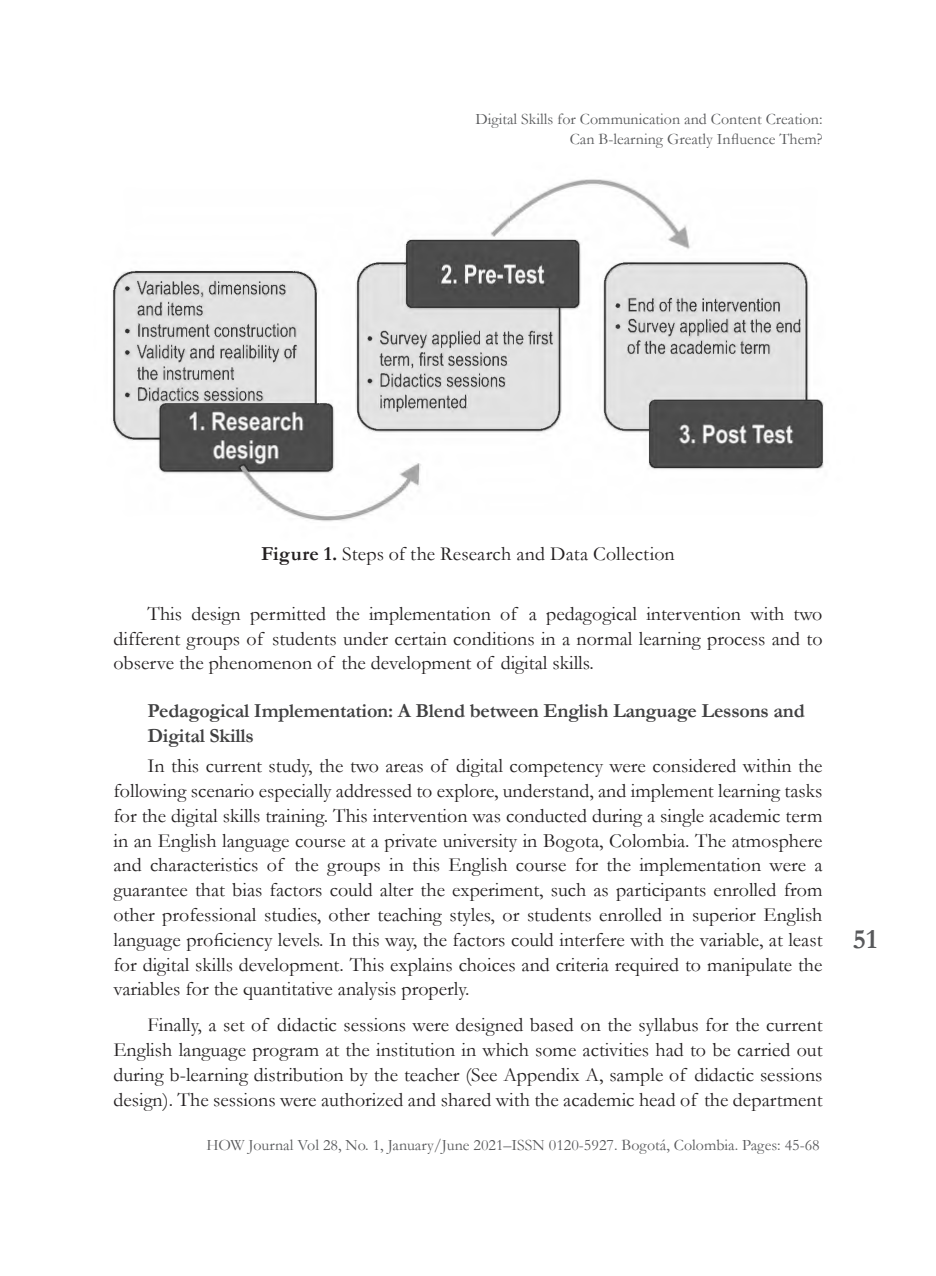
<style>
.page{position:relative;width:936px;height:1276px;background:#fff}
.page>*{position:absolute;margin:0;border:0;box-sizing:border-box;transform-origin:0 0}
.t1{font:700 28px "Garamond";color:#58595b}
.t2{font:20px/24.8px "Garamond";color:#231f20;text-align:justify}
.t3{font:700 20px/24.8px "Garamond";letter-spacing:-.01em;color:#414142}
.t4{font:16px/20px "Garamond";color:#58595b;text-align:right}
.s1{font-weight:700}
</style>
<div class="page">
<img style="left:112px;top:179px;width:712px;height:343px">
<p class="t4" style="left:475px;top:108px;width:348px">Digital Skills for Communication and Content Creation:<br>Can B-learning Greatly Influence Them?</p>
<p class="t2" style="left:261px;top:541px;width:415px"><span class="s1">Figure 1.</span> Steps of the Research and Data Collection</p>
<p class="t2" style="left:113px;top:600px;width:710px;text-indent:34px">This design permitted the implementation of a pedagogical intervention with two different groups of students under certain conditions in a normal learning process and to observe the phenomenon of the development of digital skills.</p>
<p class="t3" style="left:147px;top:698px;width:658px">Pedagogical Implementation: A Blend between English Language Lessons and<br>Digital Skills</p>
<p class="t2" style="left:113px;top:753px;width:710px;text-indent:34px">In this current study, the two areas of digital competency were considered within the following scenario especially addressed to explore, understand, and implement learning tasks for the digital skills training. This intervention was conducted during a single academic term in an English language course at a private university in Bogota, Colombia. The atmosphere and characteristics of the groups in this English course for the implementation were a guarantee that bias factors could alter the experiment, such as participants enrolled from other professional studies, other teaching styles, or students enrolled in superior English language proficiency levels. In this way, the factors could interfere with the variable, at least for digital skills development. This explains choices and criteria required to manipulate the variables for the quantitative analysis properly.</p>
<p class="t2" style="left:113px;top:1012px;width:710px;text-indent:34px">Finally, a set of didactic sessions were designed based on the syllabus for the current English language program at the institution in which some activities had to be carried out during b-learning distribution by the teacher (See Appendix A, sample of didactic sessions design). The sessions were authorized and shared with the academic head of the department</p>
<p class="t4" style="left:206px;top:1135px;width:614px">HOW Journal Vol 28, No. 1, January/June 2021–ISSN 0120-5927. Bogotá, Colombia. Pages: 45-68</p>
<h1 class="t1" style="left:852px;top:920px;width:26px">51</h1>
</div>
